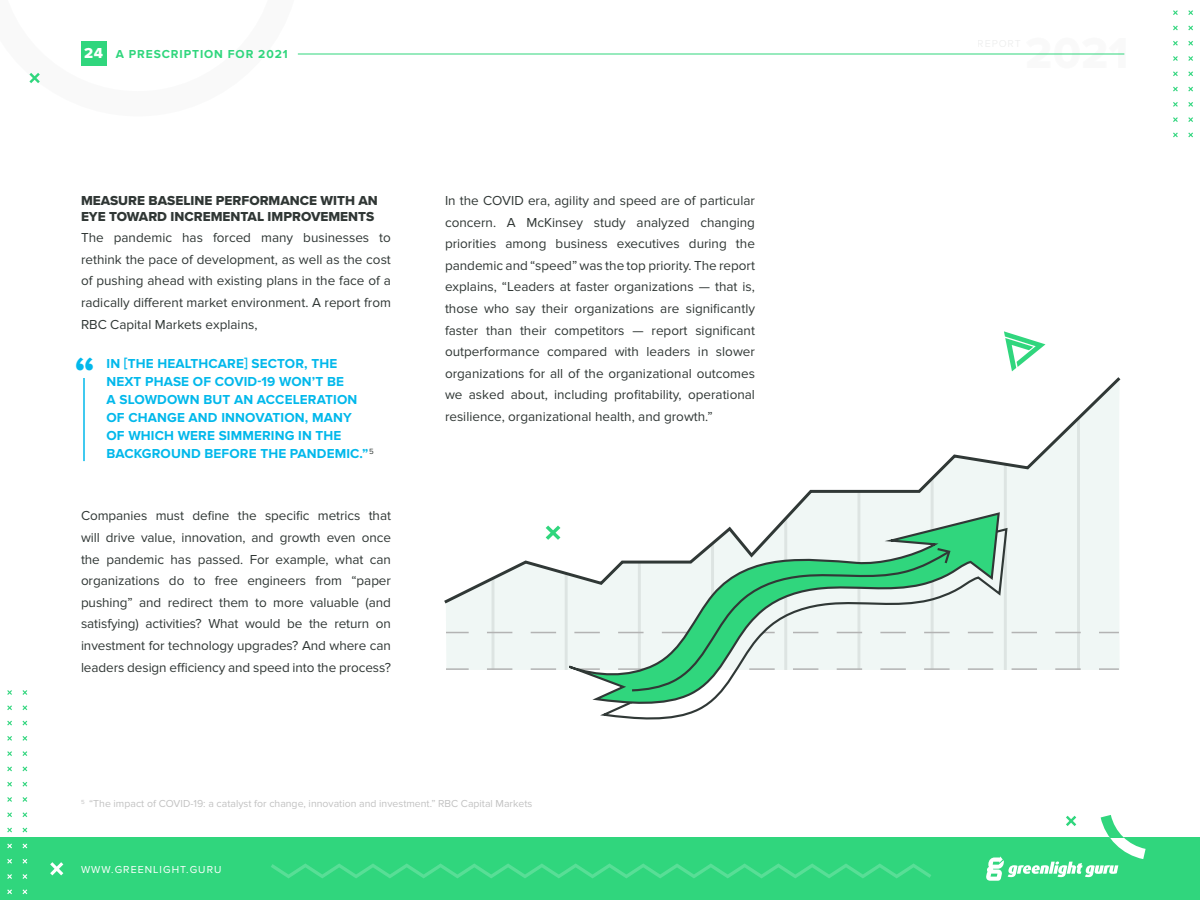
<style>
.page{position:relative;width:1200px;height:900px;background:#fff}
.page>*{position:absolute;margin:0;border:0;box-sizing:border-box;transform-origin:0 0}
.t1{font:700 45px "Proxima Nova";color:#02b8eb}
.t2{font:15px "Proxima Nova Extrabld";color:#fff}
.t3{font:13.5px/21.6px "Proxima Nova";color:#303735;text-align:justify}
.t4{font:700 13.5px/18px "Proxima Nova";letter-spacing:.01em;color:#02b8eb}
.t5{font:13.5px/15.6px "Proxima Nova Extrabld";color:#303735}
.t6{font:700 12px "Proxima Nova";letter-spacing:.075em;color:#30d67d}
.t7{font:10.5px "Proxima Nova";color:#c2c2c2}
.t8{font:10.5px "Proxima Nova";letter-spacing:.1em;color:#fff}
</style>
<div class="page">
<svg style="left:22px;top:690px;width:5px;height:5px"></svg>
<svg style="left:22px;top:705px;width:5px;height:5px"></svg>
<svg style="left:22px;top:721px;width:5px;height:4px"></svg>
<svg style="left:22px;top:736px;width:5px;height:5px"></svg>
<svg style="left:22px;top:751px;width:5px;height:5px"></svg>
<svg style="left:22px;top:767px;width:5px;height:4px"></svg>
<svg style="left:22px;top:782px;width:5px;height:5px"></svg>
<svg style="left:22px;top:797px;width:5px;height:5px"></svg>
<svg style="left:22px;top:812px;width:5px;height:5px"></svg>
<svg style="left:22px;top:828px;width:5px;height:4px"></svg>
<svg style="left:7px;top:767px;width:5px;height:4px"></svg>
<svg style="left:7px;top:782px;width:5px;height:5px"></svg>
<svg style="left:7px;top:797px;width:5px;height:5px"></svg>
<svg style="left:7px;top:812px;width:5px;height:5px"></svg>
<svg style="left:7px;top:828px;width:5px;height:4px"></svg>
<svg style="left:1188px;top:10px;width:5px;height:5px"></svg>
<svg style="left:1188px;top:26px;width:5px;height:4px"></svg>
<svg style="left:1188px;top:41px;width:5px;height:5px"></svg>
<svg style="left:1188px;top:56px;width:5px;height:5px"></svg>
<svg style="left:1188px;top:71px;width:5px;height:5px"></svg>
<svg style="left:1173px;top:10px;width:5px;height:5px"></svg>
<svg style="left:1173px;top:26px;width:5px;height:4px"></svg>
<svg style="left:1173px;top:41px;width:5px;height:5px"></svg>
<svg style="left:1173px;top:56px;width:5px;height:5px"></svg>
<svg style="left:1173px;top:71px;width:5px;height:5px"></svg>
<svg style="left:1173px;top:87px;width:5px;height:4px"></svg>
<svg style="left:1173px;top:102px;width:5px;height:5px"></svg>
<svg style="left:1173px;top:117px;width:5px;height:5px"></svg>
<svg style="left:1173px;top:133px;width:5px;height:4px"></svg>
<div style="left:0;top:837px;width:1200px;height:63px;background:#30d67d"></div>
<svg style="left:271px;top:863px;width:660px;height:16px"></svg>
<svg style="left:50px;top:862px;width:14px;height:14px"></svg>
<svg style="left:986px;top:815px;width:160px;height:66px"></svg>
<svg style="left:29px;top:41px;width:272px;height:42px"></svg>
<svg style="left:22px;top:843px;width:5px;height:5px"></svg>
<svg style="left:22px;top:859px;width:5px;height:5px"></svg>
<svg style="left:22px;top:874px;width:5px;height:5px"></svg>
<svg style="left:22px;top:889px;width:5px;height:5px"></svg>
<svg style="left:7px;top:843px;width:5px;height:5px"></svg>
<svg style="left:7px;top:859px;width:5px;height:5px"></svg>
<svg style="left:7px;top:874px;width:5px;height:5px"></svg>
<svg style="left:7px;top:889px;width:5px;height:5px"></svg>
<hr style="left:83px;top:358px;width:2px;height:103px;background:#02b8eb">
<div style="left:75px;top:354px;width:24px;height:24px;background:#fff"></div>
<hr style="left:298px;top:54px;width:826px;height:1px;background:#30d67d">
<div style="left:446px;top:606px;width:673px;height:62px;background:#f0f7f5"></div>
<svg style="left:444px;top:377px;width:677px;height:229px"></svg>
<hr style="left:491px;top:379px;width:3px;height:291px;background:#303836">
<hr style="left:565px;top:379px;width:3px;height:291px;background:#303836">
<hr style="left:638px;top:379px;width:3px;height:291px;background:#303836">
<hr style="left:711px;top:379px;width:3px;height:291px;background:#303836">
<hr style="left:784px;top:379px;width:3px;height:291px;background:#303836">
<hr style="left:857px;top:379px;width:3px;height:291px;background:#303836">
<hr style="left:931px;top:379px;width:3px;height:291px;background:#303836">
<hr style="left:1004px;top:379px;width:3px;height:291px;background:#303836">
<hr style="left:1077px;top:379px;width:3px;height:291px;background:#303836">
<svg style="left:446px;top:632px;width:121px;height:1px"></svg>
<svg style="left:446px;top:668px;width:121px;height:2px"></svg>
<svg style="left:1009px;top:632px;width:110px;height:1px"></svg>
<svg style="left:1009px;top:668px;width:110px;height:2px"></svg>
<svg style="left:600px;top:526px;width:409px;height:194px"></svg>
<svg style="left:567px;top:511px;width:434px;height:199px"></svg>
<svg style="left:630px;top:549px;width:321px;height:144px"></svg>
<svg style="left:937px;top:548px;width:14px;height:15px"></svg>
<svg style="left:1004px;top:331px;width:42px;height:41px"></svg>
<svg style="left:546px;top:526px;width:14px;height:14px"></svg>
<p class="t2" style="left:84px;top:44px;width:21px">24</p>
<p class="t6" style="left:116px;top:47px;width:174px">A PRESCRIPTION FOR 2021</p>
<p class="t5" style="left:81px;top:193px;width:298px">MEASURE BASELINE PERFORMANCE WITH AN<br>EYE TOWARD INCREMENTAL IMPROVEMENTS</p>
<p class="t3" style="left:81px;top:227px;width:312px">The pandemic has forced many businesses to rethink the pace of development, as well as the cost of pushing ahead with existing plans in the face of a radically different market environment. A report from RBC Capital Markets explains,</p>
<p class="t4" style="left:107px;top:355px;width:269px">IN [THE HEALTHCARE] SECTOR, THE<br>NEXT PHASE OF COVID-19 WON’T BE<br>A SLOWDOWN BUT AN ACCELERATION<br>OF CHANGE AND INNOVATION, MANY<br>OF WHICH WERE SIMMERING IN THE<br>BACKGROUND BEFORE THE PANDEMIC.”<sup>5</sup></p>
<h1 class="t1" style="left:75px;top:347px;width:22px">“</h1>
<p class="t3" style="left:81px;top:505px;width:312px">Companies must define the specific metrics that will drive value, innovation, and growth even once the pandemic has passed. For example, what can organizations do to free engineers from “paper pushing” and redirect them to more valuable (and satisfying) activities? What would be the return on investment for technology upgrades? And where can leaders design efficiency and speed into the process?</p>
<p class="t3" style="left:445px;top:190px;width:312px">In the COVID era, agility and speed are of particular concern. A McKinsey study analyzed changing priorities among business executives during the pandemic and “speed” was the top priority. The report explains, “Leaders at faster organizations — that is, those who say their organizations are significantly faster than their competitors — report significant outperformance compared with leaders in slower organizations for all of the organizational outcomes we asked about, including profitability, operational resilience, organizational health, and growth.”</p>
<p class="t7" style="left:81px;top:798px;width:453px"><sup>5</sup> “The impact of COVID-19: a catalyst for change, innovation and investment.” RBC Capital Markets</p>
<p class="t8" style="left:81px;top:863px;width:142px">WWW.GREENLIGHT.GURU</p>
</div>
